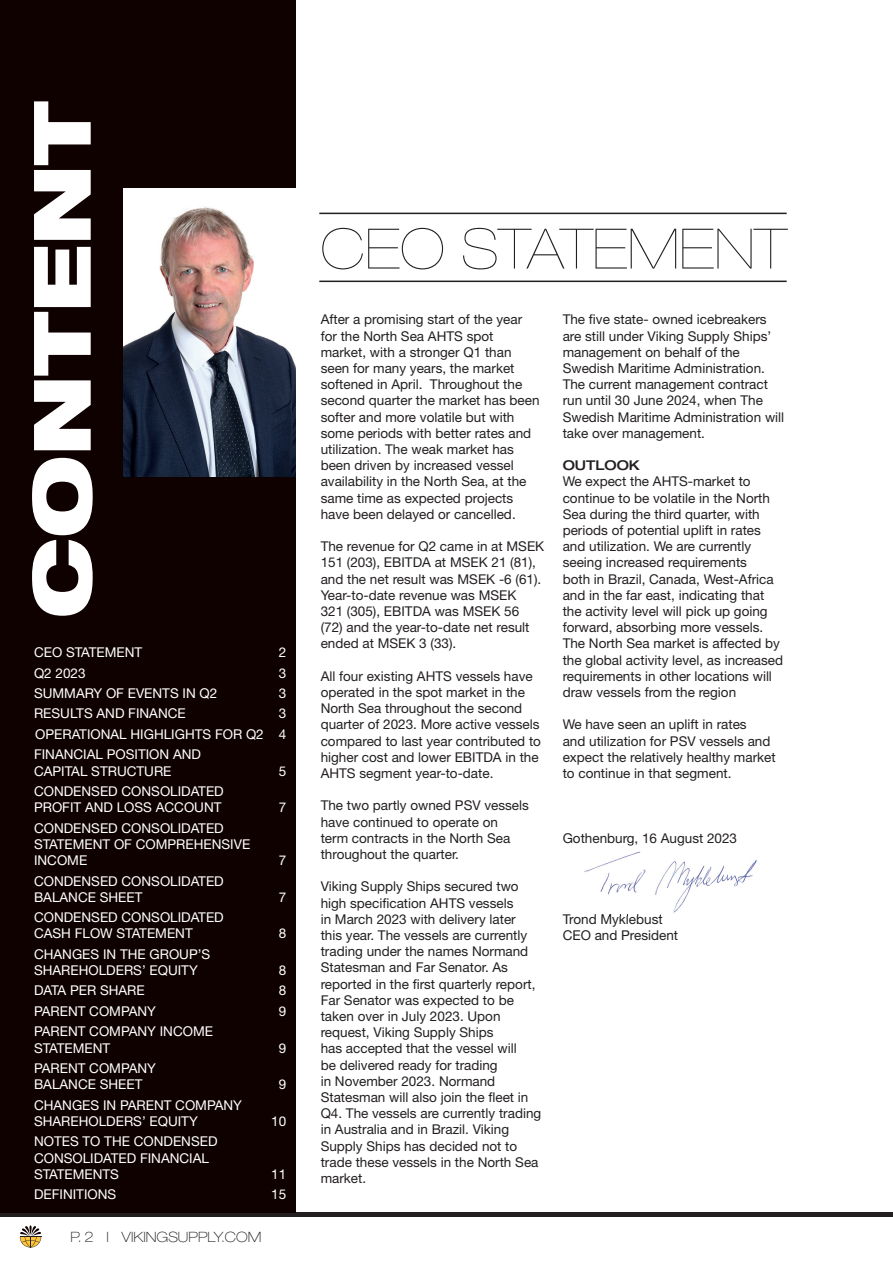
<style>
.page{position:relative;width:893px;height:1263px;background:#fff}
.page>*{position:absolute;margin:0;border:0;box-sizing:border-box;transform-origin:0 0}
.t1{font:900 expanded 79.35px "Helvetica Neue LT Std";letter-spacing:-.005em;color:#fff}
.t2{font:200 expanded 55.8px "Helvetica Neue LT Std";color:#231f20}
.t3{font:100 expanded 14.25px "Helvetica Neue LT Std";color:#231f20}
.t4{font:13.5px/16.2px "Helvetica Neue LT Std";color:#231f20}
.t5{font:13.5px/16.2px "Helvetica Neue LT Std";color:#fff}
.t6{font:500 expanded 13.5px "Helvetica Neue LT Std";color:#231f20}
</style>
<div class="page">
<hr style="left:0;top:1212px;width:893px;height:4px;background:#231f20">
<svg style="left:20px;top:1225px;width:21px;height:22px"></svg>
<div style="left:0;top:0;width:296px;height:1213px;background:#100101"></div>
<hr style="left:319px;top:213px;width:468px;height:1px;background:#231f20">
<hr style="left:319px;top:281px;width:468px;height:1px;background:#231f20">
<img style="left:123px;top:189px;width:173px;height:287px">
<img style="left:584px;top:851px;width:173px;height:62px">
<img style="left:594px;top:914px;width:67px;height:1px">
<h1 class="t1" style="left:10px;top:618px;width:518px;rotate:-90deg">CONTENT</h1>
<p class="t5" style="left:34px;top:644px;width:110px">CEO STATEMENT</p>
<p class="t5" style="left:279px;top:644px;width:9px">2</p>
<p class="t5" style="left:34px;top:664px;width:53px">Q2 2023</p>
<p class="t5" style="left:279px;top:664px;width:9px">3</p>
<p class="t5" style="left:34px;top:685px;width:185px">SUMMARY OF EVENTS IN Q2</p>
<p class="t5" style="left:279px;top:685px;width:9px">3</p>
<p class="t5" style="left:34px;top:705px;width:153px">RESULTS AND FINANCE</p>
<p class="t5" style="left:34px;top:703px;width:254px;line-height:20.4px;text-align:justify;text-indent:245px">3<br>OPERATIONAL HIGHLIGHTS FOR Q2 4<br>FINANCIAL POSITION AND</p>
<p class="t5" style="left:34px;top:762px;width:139px">CAPITAL STRUCTURE</p>
<p class="t5" style="left:279px;top:762px;width:9px">5</p>
<p class="t5" style="left:34px;top:783px;width:191px">CONDENSED CONSOLIDATED<br>PROFIT AND LOSS ACCOUNT</p>
<p class="t5" style="left:279px;top:799px;width:9px">7</p>
<p class="t5" style="left:34px;top:819px;width:218px">CONDENSED CONSOLIDATED<br>STATEMENT OF COMPREHENSIVE<br>INCOME</p>
<p class="t5" style="left:34px;top:872px;width:191px">CONDENSED CONSOLIDATED<br>BALANCE SHEET</p>
<p class="t5" style="left:34px;top:909px;width:191px">CONDENSED CONSOLIDATED<br>CASH FLOW STATEMENT</p>
<p class="t5" style="left:34px;top:946px;width:178px">CHANGES IN THE GROUP’S<br>SHAREHOLDERS’ EQUITY</p>
<p class="t5" style="left:279px;top:852px;width:9px">7</p>
<p class="t5" style="left:279px;top:889px;width:9px">7</p>
<p class="t5" style="left:279px;top:925px;width:9px">8</p>
<p class="t5" style="left:279px;top:962px;width:9px">8</p>
<p class="t5" style="left:34px;top:982px;width:112px">DATA PER SHARE</p>
<p class="t5" style="left:279px;top:982px;width:9px">8</p>
<p class="t5" style="left:34px;top:1003px;width:123px">PARENT COMPANY</p>
<p class="t5" style="left:279px;top:1003px;width:9px">9</p>
<p class="t5" style="left:34px;top:1023px;width:181px">PARENT COMPANY INCOME<br>STATEMENT</p>
<p class="t5" style="left:279px;top:1039px;width:9px">9</p>
<p class="t5" style="left:34px;top:1060px;width:123px">PARENT COMPANY<br>BALANCE SHEET</p>
<p class="t5" style="left:34px;top:1096px;width:209px">CHANGES IN PARENT COMPANY<br>SHAREHOLDERS’ EQUITY</p>
<p class="t5" style="left:34px;top:1133px;width:185px">NOTES TO THE CONDENSED<br>CONSOLIDATED FINANCIAL<br>STATEMENTS</p>
<p class="t5" style="left:279px;top:1076px;width:9px">9</p>
<p class="t5" style="left:271px;top:1113px;width:17px">10</p>
<p class="t5" style="left:271px;top:1166px;width:17px">11</p>
<p class="t5" style="left:34px;top:1186px;width:84px">DEFINITIONS</p>
<p class="t5" style="left:271px;top:1186px;width:17px">15</p>
<p class="t3" style="left:71px;top:1228px;width:192px">P. 2 I VIKINGSUPPLY.COM</p>
<h2 class="t2" style="left:321px;top:216px;width:467px">CEO STATEMENT</h2>
<p class="t4" style="left:321px;top:311px;width:220px">After a promising start of the year for the North Sea AHTS spot market, with a stronger Q1 than seen for many years, the market softened in April. Throughout the second quarter the market has been softer and more volatile but with some periods with better rates and utilization. The weak market has been driven by increased vessel availability in the North Sea, at the same time as expected projects have been delayed or cancelled.</p>
<p class="t4" style="left:321px;top:538px;width:225px">The revenue for Q2 came in at MSEK<br>151 (203), EBITDA at MSEK 21 (81), and the net result was MSEK -6 (61).<br>Year-to-date revenue was MSEK<br>321 (305), EBITDA was MSEK 56 (72) and the year-to-date net result ended at MSEK 3 (33).</p>
<p class="t4" style="left:321px;top:668px;width:222px">All four existing AHTS vessels have operated in the spot market in the North Sea throughout the second quarter of 2023. More active vessels compared to last year contributed to higher cost and lower EBITDA in the AHTS segment year-to-date.</p>
<p class="t4" style="left:321px;top:797px;width:210px">The two partly owned PSV vessels have continued to operate on<br>term contracts in the North Sea throughout the quarter.</p>
<p class="t4" style="left:321px;top:878px;width:222px">Viking Supply Ships secured two high specification AHTS vessels<br>in March 2023 with delivery later<br>this year. The vessels are currently trading under the names Normand<br>Statesman and Far Senator. As reported in the first quarterly report,<br>Far Senator was expected to be taken over in July 2023. Upon request, Viking Supply Ships<br>has accepted that the vessel will<br>be delivered ready for trading<br>in November 2023. Normand<br>Statesman will also join the fleet in<br>Q4. The vessels are currently trading in Australia and in Brazil. Viking<br>Supply Ships has decided not to trade these vessels in the North Sea market.</p>
<p class="t4" style="left:563px;top:311px;width:223px">The five state- owned icebreakers are still under Viking Supply Ships’ management on behalf of the<br>Swedish Maritime Administration.<br>The current management contract run until 30 June 2024, when The<br>Swedish Maritime Administration will take over management.</p>
<p class="t6" style="left:563px;top:457px;width:79px">OUTLOOK</p>
<p class="t4" style="left:563px;top:473px;width:222px">We expect the AHTS-market to continue to be volatile in the North Sea during the third quarter, with periods of potential uplift in rates and utilization. We are currently seeing increased requirements<br>both in Brazil, Canada, West-Africa and in the far east, indicating that the activity level will pick up going forward, absorbing more vessels.<br>The North Sea market is affected by the global activity level, as increased requirements in other locations will draw vessels from the region</p>
<p class="t4" style="left:563px;top:716px;width:215px">We have seen an uplift in rates<br>and utilization for PSV vessels and expect the relatively healthy market to continue in that segment.</p>
<p class="t4" style="left:563px;top:830px;width:176px">Gothenburg, 16 August 2023</p>
<p class="t4" style="left:563px;top:911px;width:117px">Trond Myklebust<br>CEO and President</p>
</div>
